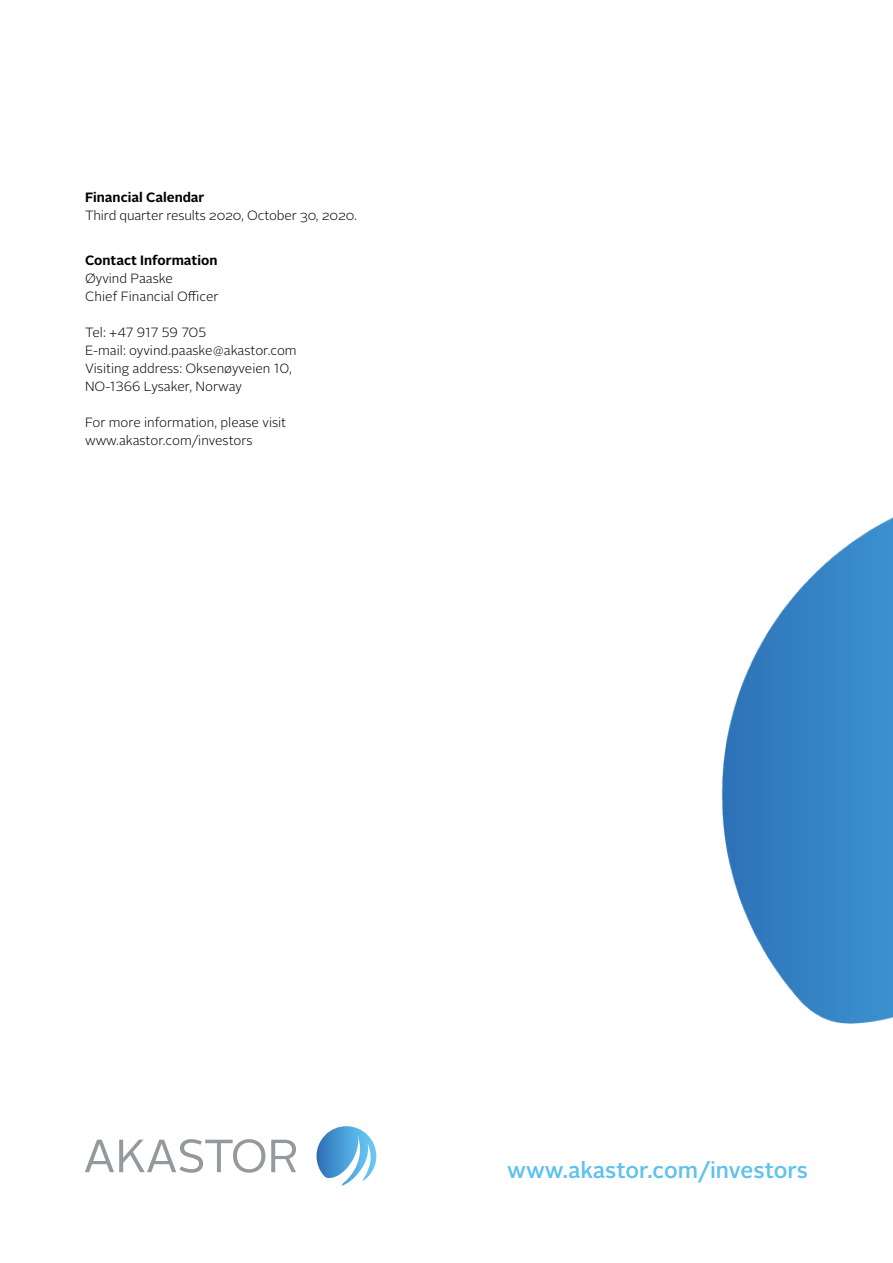
<style>
.page{position:relative;width:893px;height:1263px;background:#fff}
.page>*{position:absolute;margin:0;border:0;box-sizing:border-box;transform-origin:0 0}
.t1{font:500 22.5px "Alright Sans";color:#5ec1ee}
.t2{font:700 13.5px "Alright Sans";color:#000}
.t3{font:300 13.35px/18px "Alright Sans";color:#000}
</style>
<div class="page">
<svg style="left:317px;top:1126px;width:59px;height:60px"></svg>
<svg style="left:85px;top:1139px;width:180px;height:34px"></svg>
<svg style="left:271px;top:1140px;width:25px;height:32px"></svg>
<img style="left:721px;top:517px;width:172px;height:507px">
<p class="t2" style="left:85px;top:188px;width:121px">Financial Calendar</p>
<p class="t3" style="left:85px;top:207px;width:273px">Third quarter results 2020, October 30, 2020.</p>
<p class="t2" style="left:85px;top:251px;width:134px">Contact Information</p>
<p class="t3" style="left:85px;top:270px;width:135px">Øyvind Paaske<br>Chief Financial Officer</p>
<p class="t3" style="left:85px;top:324px;width:213px">Tel: +47 917 59 705<br>E-mail: oyvind.paaske@akastor.com<br>Visiting address: Oksenøyveien 10,<br>NO-1366 Lysaker, Norway</p>
<p class="t3" style="left:85px;top:414px;width:203px">For more information, please visit www.akastor.com/investors</p>
<h1 class="t1" style="left:507px;top:1154px;width:302px">www.akastor.com/investors</h1>
</div>
